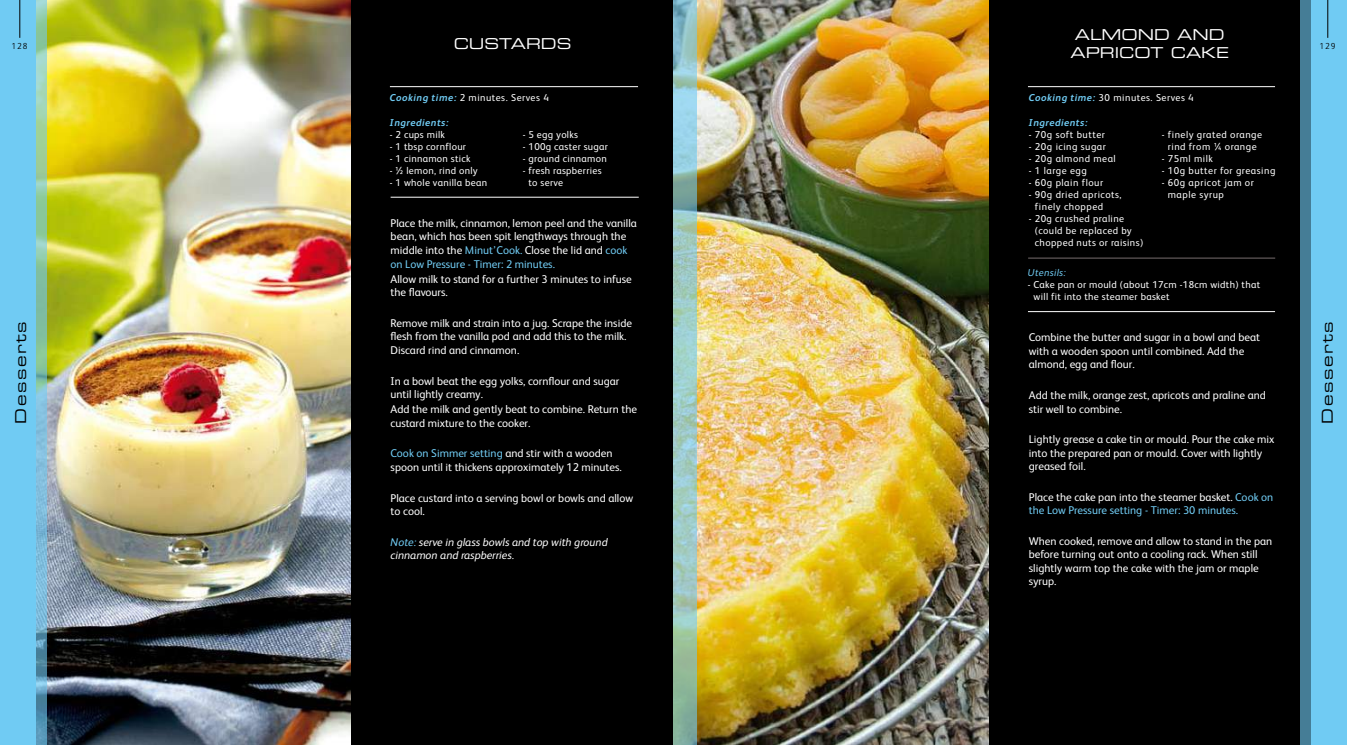
<style>
.page{position:relative;width:1347px;height:745px;background:#fff}
.page>*{position:absolute;margin:0;border:0;box-sizing:border-box;transform-origin:0 0}
.t1{font:15px "Eurostile Extended Two";color:#fff}
.t2{font:15px "Eurostile Extended Two";letter-spacing:.1em;color:#000}
.t3{font:11.25px/13.5px "FS Albert";color:#fff}
.t4{font:11.25px/13.5px "FS Albert";color:#70cbf3}
.t5{font:italic 11.25px/13.5px "FS Albert";color:#fff}
.t6{font:10px/12px "FS Albert";letter-spacing:.04em;color:#fff}
.t7{font:italic 700 10px "FS Albert";letter-spacing:.05em;color:#70cbf3}
.t8{font:italic 10px "FS Albert";letter-spacing:.03em;color:#70cbf3}
.t9{font:300 8.75px "FS Albert";letter-spacing:.1em;color:#000}
.s1{font-weight:700;font-style:italic;color:#70cbf3}
.s2{color:#70cbf3}
.s3{color:#fff}
</style>
<div class="page">
<div style="left:0;top:0;width:1346px;height:744px;background:#000"></div>
<img style="left:46px;top:0;width:305px;height:744px">
<svg style="left:0;top:0;width:46px;height:744px;fill:#70cbf3"></svg>
<hr style="left:19px;top:0;width:1px;height:38px;background:#000">
<hr style="left:390px;top:86px;width:248px;height:1px;background:#fff">
<hr style="left:390px;top:197px;width:249px;height:1px;background:#fff">
<img style="left:696px;top:0;width:293px;height:744px">
<svg style="left:1300px;top:0;width:46px;height:744px;fill:#70cbf3"></svg>
<svg style="left:673px;top:0;width:23px;height:744px"></svg>
<hr style="left:1028px;top:86px;width:247px;height:1px;background:#fff">
<hr style="left:1028px;top:311px;width:247px;height:1px;background:#fff">
<hr style="left:1327px;top:0;width:1px;height:38px;background:#000">
<hr style="left:1028px;top:257px;width:247px;height:1px;background:#786e6f">
<h1 class="t1" style="left:1074px;top:25px;width:17px">ALMOND</h1>
<h1 class="t1" style="left:1177px;top:25px;width:17px">AND</h1>
<h1 class="t1" style="left:1070px;top:43px;width:79px">APRI COT</h1>
<h1 class="t1" style="left:1170px;top:43px;width:31px">CAKE</h1>
<h1 class="t1" style="left:453px;top:34px;width:119px">CUSTARDS</h1>
<p class="t9" style="left:12px;top:41px;width:17px">128</p>
<p class="t9" style="left:1319px;top:41px;width:17px">129</p>
<h1 class="t2" style="left:10px;top:423px;width:104px;rotate:-90deg">Desserts</h1>
<p class="t6" style="left:390px;top:92px;width:160px"><span class="s1">Cooking time:</span> 2 minutes. Serves 4</p>
<p class="t7" style="left:390px;top:117px;width:60px">Ingredients:</p>
<p class="t6" style="left:390px;top:128px;width:57px">- 2 cups milk</p>
<p class="t6" style="left:390px;top:140px;width:78px">- 1 tbsp cornflour</p>
<p class="t6" style="left:390px;top:152px;width:82px">- 1 cinnamon stick</p>
<p class="t6" style="left:390px;top:164px;width:89px">- ½ lemon, rind only</p>
<p class="t6" style="left:390px;top:176px;width:99px">- 1 whole vanilla bean</p>
<p class="t6" style="left:523px;top:128px;width:57px">- 5 egg yolks</p>
<p class="t6" style="left:523px;top:140px;width:87px">- 100g caster sugar</p>
<p class="t6" style="left:523px;top:152px;width:86px">- ground cinnamon</p>
<p class="t6" style="left:528px;top:164px;width:75px;text-indent:-6px">- fresh raspberries to serve</p>
<p class="t3" style="left:390px;top:216px;width:248px">Place the milk, cinnamon, lemon peel and the vanilla bean, which has been spit lengthways through the middle into the <span class="s2">Minut’Cook.</span> Close the lid and <span class="s2">cook on Low Pressure - Timer: 2 minutes.</span></p>
<p class="t3" style="left:390px;top:272px;width:243px">Allow milk to stand for a further 3 minutes to infuse the flavours.</p>
<p class="t3" style="left:390px;top:316px;width:243px">Remove milk and strain into a jug. Scrape the inside flesh from the vanilla pod and add this to the milk.<br>Discard rind and cinnamon.</p>
<p class="t3" style="left:390px;top:373px;width:230px">In a bowl beat the egg yolks, cornflour and sugar until lightly creamy.</p>
<p class="t3" style="left:390px;top:402px;width:248px">Add the milk and gently beat to combine. Return the custard mixture to the cooker.</p>
<p class="t3" style="left:390px;top:446px;width:232px"><span class="s2">Cook on Simmer setting</span> and stir with a wooden spoon until it thickens approximately 12 minutes.</p>
<p class="t3" style="left:390px;top:490px;width:244px">Place custard into a serving bowl or bowls and allow to cool.</p>
<p class="t5" style="left:390px;top:534px;width:218px"><span class="s2">Note:</span> serve in glass bowls and top with ground cinnamon and raspberries.</p>
<p class="t6" style="left:1028px;top:92px;width:166px"><span class="s1">Cooking time:</span> 30 minutes. Serves 4</p>
<p class="t7" style="left:1028px;top:117px;width:60px">Ingredients:</p>
<p class="t6" style="left:1028px;top:128px;width:78px">- 70g soft butter</p>
<p class="t6" style="left:1028px;top:140px;width:79px">- 20g icing sugar</p>
<p class="t6" style="left:1028px;top:152px;width:88px">- 20g almond meal</p>
<p class="t6" style="left:1028px;top:164px;width:60px">- 1 large egg</p>
<p class="t6" style="left:1028px;top:176px;width:76px">- 60g plain flour</p>
<p class="t6" style="left:1035px;top:188px;width:88px;text-indent:-6px">- 90g dried apricots, finely chopped</p>
<p class="t6" style="left:1034px;top:212px;width:110px;text-indent:-6px">- 20g crushed praline (could be replaced by chopped nuts or raisins)</p>
<p class="t6" style="left:1161px;top:128px;width:102px;text-align:center">- finely grated orange rind from ¼ orange</p>
<p class="t6" style="left:1161px;top:152px;width:53px">- 75ml milk</p>
<p class="t6" style="left:1161px;top:164px;width:115px">- 10g butter for greasing</p>
<p class="t6" style="left:1167px;top:176px;width:88px;text-indent:-6px">- 60g apricot jam or maple syrup</p>
<p class="t8" style="left:1028px;top:266px;width:39px">Utensils:</p>
<p class="t6" style="left:1033px;top:278px;width:228px;text-indent:-6px">- Cake pan or mould (about 17cm -18cm width) that will fit into the steamer basket</p>
<p class="t3" style="left:1028px;top:330px;width:233px">Combine the butter and sugar in a bowl and beat with a wooden spoon until combined. Add the almond, egg and flour.</p>
<p class="t3" style="left:1028px;top:388px;width:238px">Add the milk, orange zest, apricots and praline and stir well to combine.</p>
<p class="t3" style="left:1028px;top:432px;width:247px">Lightly grease a cake tin or mould. Pour the cake mix into the prepared pan or mould. Cover with lightly greased foil.</p>
<p class="t4" style="left:1028px;top:489px;width:246px"><span class="s3">Place the cake pan into the steamer basket.</span> Cook on the Low Pressure setting - Timer: 30 minutes.</p>
<p class="t3" style="left:1028px;top:533px;width:245px">When cooked, remove and allow to stand in the pan before turning out onto a cooling rack. When still slightly warm top the cake with the jam or maple syrup.</p>
<h1 class="t2" style="left:1317px;top:423px;width:104px;rotate:-90deg">Desserts</h1>
</div>
